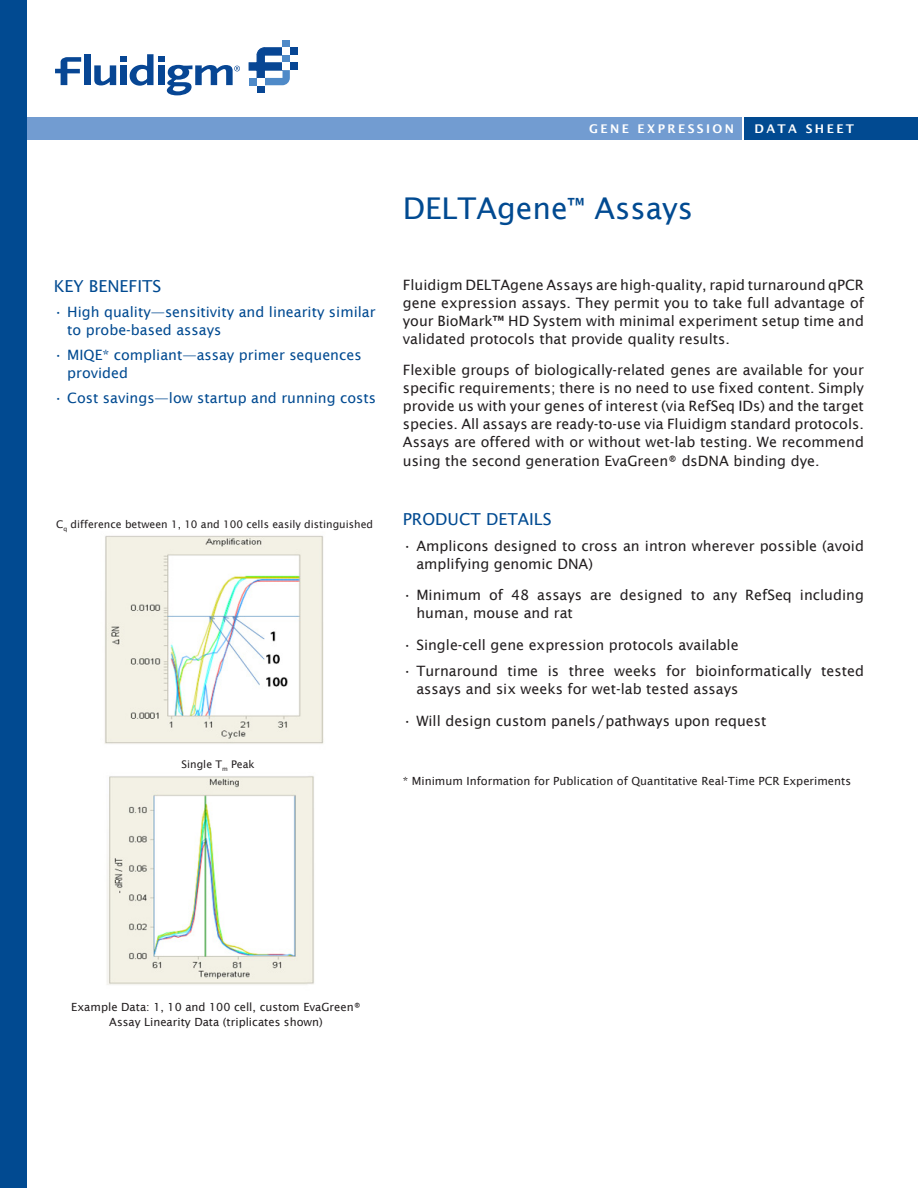
<style>
.page{position:relative;width:918px;height:1188px;background:#fff}
.page>*{position:absolute;margin:0;border:0;box-sizing:border-box;transform-origin:0 0}
.t1{font:30px "Lucida Sans";color:#014a91}
.t2{font:16.5px "Lucida Sans";color:#014a91}
.t3{font:14.25px/18px "Lucida Sans";color:#231f20}
.t4{font:14.25px/18px "Lucida Sans";color:#014a91}
.t5{font:600 12px "Lucida Sans";letter-spacing:.2em;color:#fff}
.t6{font:11.25px/14.7px "Lucida Sans";color:#231f20;text-align:center}
.t7{font:10.5px "Lucida Sans";color:#231f20}
</style>
<div class="page">
<div style="left:16px;top:117px;width:725px;height:23px;background:#729cd1"></div>
<div style="left:744px;top:117px;width:174px;height:23px;background:#014a91"></div>
<div style="left:84px;top:54px;width:6px;height:31px;background:#074694"></div>
<svg style="left:94px;top:54px;width:146px;height:41px"></svg>
<svg style="left:55px;top:57px;width:26px;height:28px"></svg>
<div style="left:290px;top:48px;width:8px;height:7px;background:#074694"></div>
<div style="left:257px;top:85px;width:7px;height:8px;background:#074694"></div>
<div style="left:290px;top:63px;width:8px;height:7px;background:#074694"></div>
<div style="left:283px;top:40px;width:7px;height:8px;background:#4f8ac8"></div>
<svg style="left:249px;top:47px;width:41px;height:38px"></svg>
<div style="left:283px;top:55px;width:7px;height:8px;background:#4f8ac8"></div>
<div style="left:249px;top:78px;width:8px;height:7px;background:#4f8ac8"></div>
<div style="left:283px;top:48px;width:7px;height:7px;background:#fff"></div>
<div style="left:283px;top:63px;width:7px;height:7px;background:#fff"></div>
<div style="left:257px;top:78px;width:7px;height:7px;background:#fff"></div>
<div style="left:0;top:0;width:27px;height:1188px;background:#014a91"></div>
<img style="left:104px;top:535px;width:220px;height:209px">
<img style="left:107px;top:776px;width:207px;height:209px">
<p class="t2" style="left:54px;top:276px;width:55px">KEY Benefits</p>
<p class="t4" style="left:67px;top:303px;width:310px;text-indent:-14px">• High quality—sensitivity and linearity similar to probe-based assays</p>
<p class="t4" style="left:67px;top:346px;width:296px;text-indent:-14px">• MIQE* compliant—assay primer sequences provided</p>
<p class="t4" style="left:54px;top:389px;width:324px">• Cost savings—low startup and running costs</p>
<p class="t7" style="left:56px;top:518px;width:318px">C<sub>q</sub> difference between 1, 10 and 100 cells easily distinguished</p>
<p class="t7" style="left:182px;top:758px;width:75px">Single T<sub>m</sub> Peak</p>
<p class="t5" style="left:589px;top:122px;width:98px">GE NE E XPRESS</p>
<p class="t5" style="left:706px;top:122px;width:29px">ION</p>
<p class="t5" style="left:754px;top:122px;width:101px">DATA SHEET</p>
<h1 class="t1" style="left:403px;top:191px;width:292px">DELTAgene<sup>™</sup> Assays</h1>
<p class="t3" style="left:403px;top:276px;width:463px;text-align:justify">Fluidigm DELTAgene Assays are high-quality, rapid turnaround qPCR gene expression assays. They permit you to take full advantage of your BioMark™ HD System with minimal experiment setup time and validated protocols that provide quality results.</p>
<p class="t3" style="left:403px;top:361px;width:463px;text-align:justify">Flexible groups of biologically-related genes are available for your specific requirements; there is no need to use fixed content. Simply provide us with your genes of interest (via RefSeq IDs) and the target species. All assays are ready-to-use via Fluidigm standard protocols.<br>Assays are offered with or without wet-lab testing. We recommend using the second generation EvaGreen® dsDNA binding dye.</p>
<p class="t2" style="left:403px;top:509px;width:150px">PRODUCT DETAILS</p>
<p class="t3" style="left:416px;top:537px;width:449px;text-indent:-14px">• Amplicons designed to cross an intron wherever possible (avoid amplifying genomic DNA)</p>
<p class="t3" style="left:416px;top:586px;width:449px;text-indent:-14px">• Minimum of 48 assays are designed to any RefSeq including human, mouse and rat</p>
<p class="t3" style="left:403px;top:636px;width:337px">• Single-cell gene expression protocols available</p>
<p class="t3" style="left:416px;top:662px;width:449px;text-indent:-14px">• Turnaround time is three weeks for bioinformatically tested assays and six weeks for wet-lab tested assays</p>
<p class="t3" style="left:403px;top:712px;width:365px">• Will design custom panels/pathways upon request</p>
<p class="t6" style="left:403px;top:773px;width:450px">* Minimum Information for Publication of Quantitative Real-Time PCR Experiments</p>
<p class="t6" style="left:71px;top:1000px;width:291px">Example Data: 1, 10 and 100 cell, custom EvaGreen®<br>Assay Linearity Data (triplicates shown)</p>
</div>
